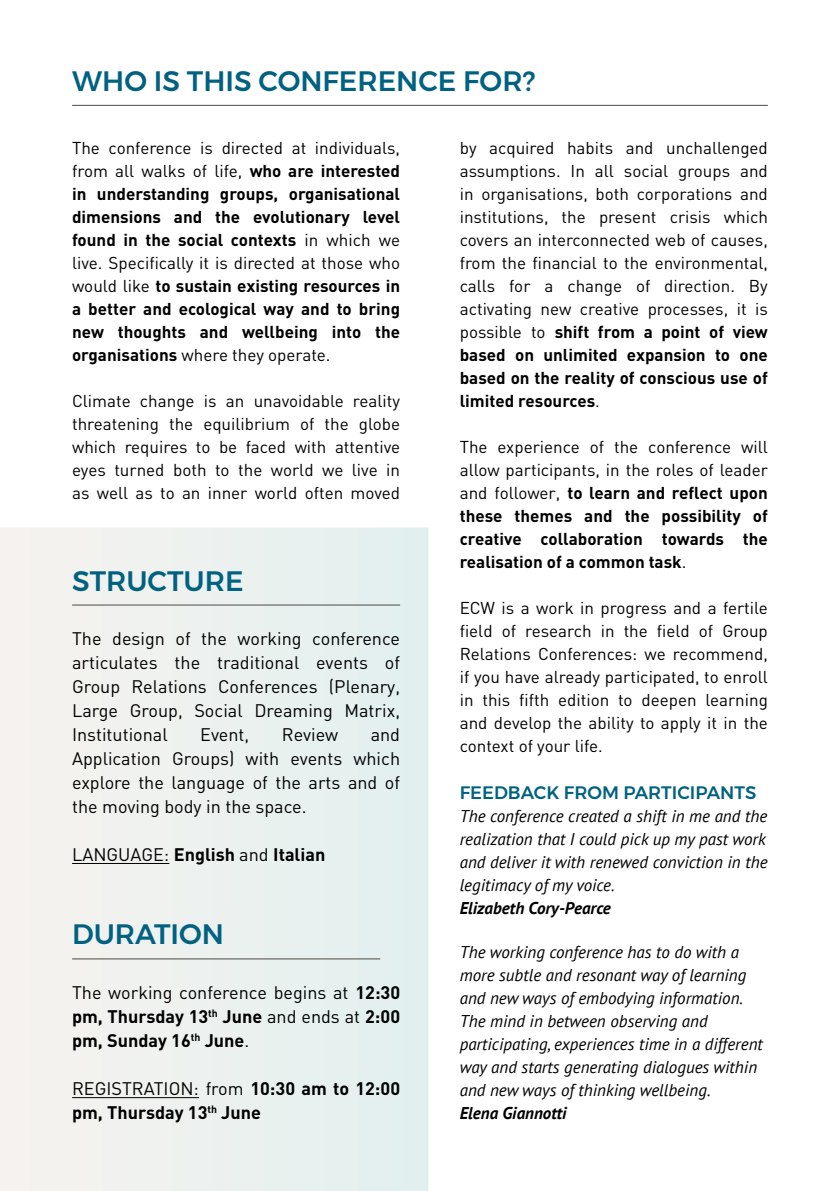
<style>
.page{position:relative;width:840px;height:1191px;background:#fff}
.page>*{position:absolute;margin:0;border:0;box-sizing:border-box;transform-origin:0 0}
.t1{font:500 28px "Montserrat";color:#006181}
.t2{font:18px/24px "DIN";color:#000;text-align:justify}
.t3{font:700 18px/24px "DIN";color:#000;text-align:justify}
.t4{font:500 18px "Montserrat";color:#006181}
.t5{font:17px/23px "DIN";color:#000;text-align:justify}
.t6{font:700 17px/23px "DIN";color:#000;text-align:justify}
.t7{font:italic 17px/23px "PT Sans";color:#000;text-align:justify}
.t8{font:italic 700 17px "PT Sans";color:#000}
.s1{font-weight:400}
.s2{font-weight:700}
</style>
<div class="page">
<svg style="left:0;top:527px;width:429px;height:664px"></svg>
<hr style="left:72px;top:105px;width:695px;height:1px;background:#4d4b45">
<hr style="left:72px;top:958px;width:308px;height:1px;background:#4d4b45">
<hr style="left:72px;top:1097px;width:127px;height:1px;background:#000">
<hr style="left:72px;top:863px;width:97px;height:1px;background:#000">
<hr style="left:72px;top:604px;width:328px;height:1px;background:#4d4b45">
<h1 class="t1" style="left:72px;top:59px;width:464px">WHO IS THIS CONFERENCE FOR?</h1>
<p class="t6" style="left:72px;top:136px;width:329px"><span class="s1">The conference is directed at individuals, from all walks of life,</span> who are interested in understanding groups, organisational dimensions and the evolutionary level found in the social contexts <span class="s1">in which we live. Specifically it is directed at those who would like</span> to sustain existing resources in a better and ecological way and to bring new thoughts and wellbeing into the organisations <span class="s1">where they operate.</span></p>
<p class="t5" style="left:72px;top:389px;width:329px">Climate change is an unavoidable reality threatening the equilibrium of the globe which requires to be faced with attentive eyes turned both to the world we live in as well as to an inner world often moved</p>
<h1 class="t1" style="left:72px;top:558px;width:173px">STRUCTURE</h1>
<p class="t2" style="left:72px;top:626px;width:329px">The design of the working conference articulates the traditional events of Group Relations Conferences (Plenary, Large Group, Social Dreaming Matrix, Institutional</p>
<p class="t2" style="left:200px;top:722px;width:51px">Event,</p>
<p class="t2" style="left:282px;top:722px;width:58px">Review</p>
<p class="t2" style="left:72px;top:722px;width:329px;text-indent:298px">and Application Groups) with events which explore the language of the arts and of the moving body in the space.</p>
<p class="t3" style="left:72px;top:841px;width:255px"><span class="s1">LANGUAGE:</span> English <span class="s1">and</span> Italian</p>
<h1 class="t1" style="left:72px;top:912px;width:153px">DURATION</h1>
<p class="t3" style="left:72px;top:979px;width:329px"><span class="s1">The working conference begins at</span> 12:30 pm, Thursday 13<sup>th</sup> June <span class="s1">and ends at</span> 2:00 pm, Sunday 16<sup>th</sup> June<span class="s1">.</span></p>
<p class="t3" style="left:72px;top:1075px;width:329px"><span class="s1">REGISTRATION: from</span> 10:30 am to 12:00 pm, Thursday 13<sup>th</sup> June</p>
<p class="t5" style="left:459px;top:136px;width:309px">by acquired habits and unchallenged assumptions. In all social groups and in organisations, both corporations and institutions, the present crisis which covers an interconnected web of causes, from the financial to the environmental, calls for a change of direction. By activating new creative processes, it is possible to <span class="s2">shift from a point of view based on unlimited expansion to one based on the reality of conscious use of limited resources</span>.</p>
<p class="t6" style="left:459px;top:435px;width:309px"><span class="s1">The experience of the conference will allow participants, in the roles of leader and follower,</span> to learn and reflect upon these themes and the possibility of creative collaboration towards the realisation of a common task<span class="s1">.</span></p>
<p class="t5" style="left:459px;top:596px;width:309px">ECW is a work in progress and a fertile field of research in the field of Group Relations Conferences: we recommend, if you have already participated, to enroll in this fifth edition to deepen learning and develop the ability to apply it in the context of your life.</p>
<p class="t4" style="left:459px;top:778px;width:298px">FEEDBACK FROM PARTICIPANTS</p>
<p class="t7" style="left:459px;top:804px;width:309px">The conference created a shift in me and the realization that I could pick up my past work and deliver it with renewed conviction in the legitimacy of my voice.</p>
<p class="t8" style="left:459px;top:897px;width:153px">Elizabeth Cory-Pearce</p>
<p class="t7" style="left:459px;top:940px;width:304px;text-align:left">The working conference has to do with a more subtle and resonant way of learning and new ways of embodying information.<br>The mind in between observing and participating, experiences time in a different way and starts generating dialogues within and new ways of thinking wellbeing.</p>
<p class="t8" style="left:459px;top:1102px;width:108px">Elena Giannotti</p>
</div>
